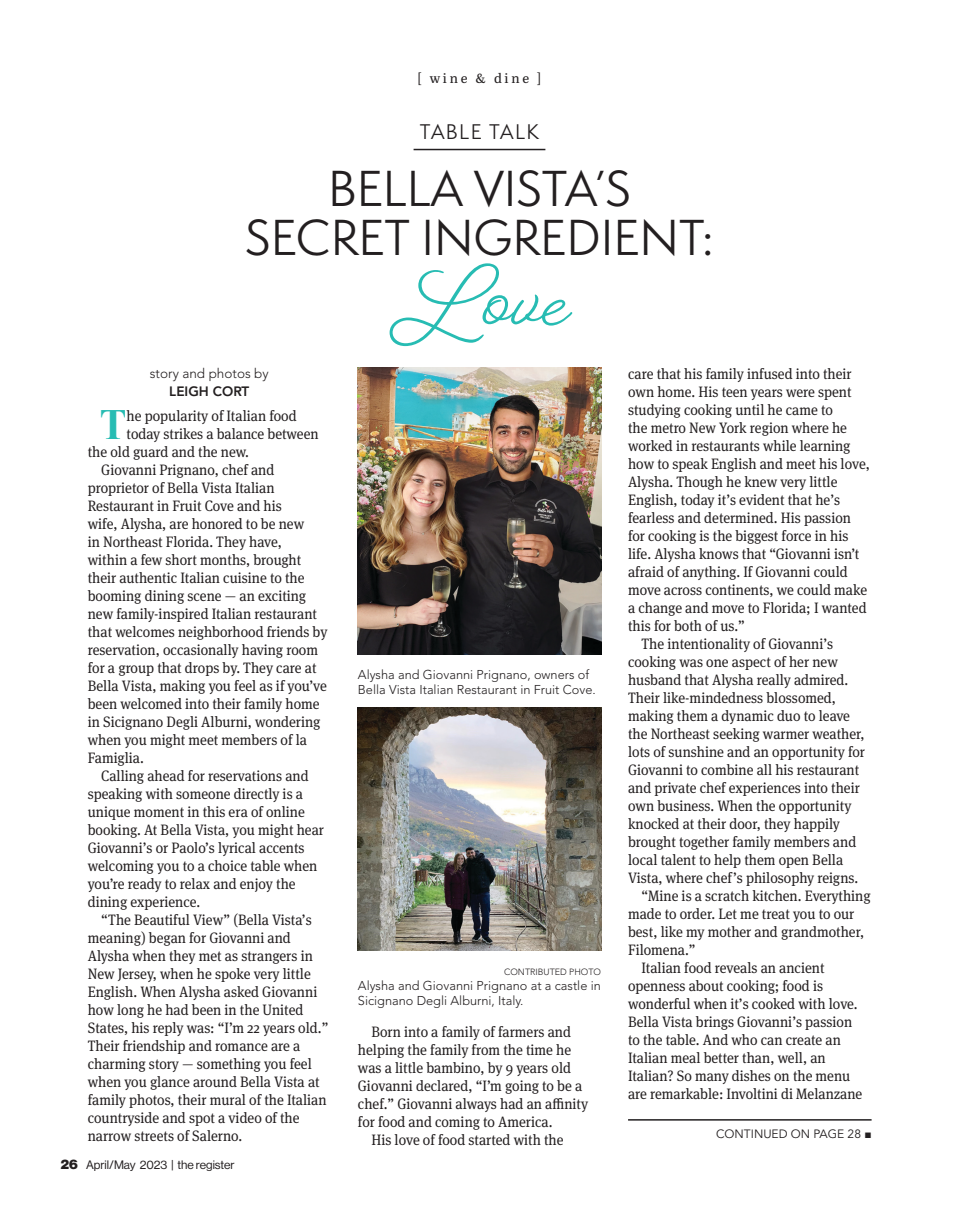
<style>
.page{position:relative;width:959px;height:1229px;background:#fff}
.page>*{position:absolute;margin:0;border:0;box-sizing:border-box;transform-origin:0 0}
.t1{font:700 91.5px "Beloved Script";color:#27bcb3}
.t2{font:46.5px "Semplicita Pro";color:#231f20}
.t3{font:700 43.05px "Times New Roman";color:#27bcb3;scale:.93 1}
.t4{font:19.5px "Semplicita Pro";letter-spacing:.07em;color:#231f20}
.t5{font:15px/18px "Meta Serif Pro";color:#231f20;scale:.93 1}
.t6{font:300 13.5px "Avenir LT Std";color:#231f20}
.t7{font:13.5px "Abril Text";letter-spacing:.2em;color:#231f20}
.t8{font:800 13.5px "Avenir LT Std";color:#231f20}
.t9{font:300 12.75px/15px "Avenir LT Std";color:#231f20}
.t10{font:12px "N Haas Grotesk DS Pro 55 Rg";color:#231f20}
.t11{font:12px "Avenir LT Std";color:#231f20}
.t12{font:300 9px "Avenir LT Std";color:#231f20}
.s1{font-family:"N Haas Grotesk DS Pro 95 Blk";font-size:13.5px}
.s2{font-family:"Times New Roman"}
</style>
<div class="page">
<hr style="left:413px;top:149px;width:132px;height:1px;background:#231f20">
<img style="left:358px;top:368px;width:243px;height:286px">
<img style="left:358px;top:707px;width:243px;height:243px">
<hr style="left:628px;top:1119px;width:243px;height:1px;background:#231f20">
<p class="t7" style="left:417px;top:68px;width:125px">[ wine &amp; dine ]</p>
<p class="t4" style="left:420px;top:118px;width:121px">TABLE TALK</p>
<p class="t2" style="left:328px;top:156px;width:304px">BELLA VISTA’S</p>
<p class="t2" style="left:245px;top:205px;width:470px">SECRET INGREDIENT:</p>
<p class="t1" style="left:388px;top:238px;width:183px">Love</p>
<p class="t6" style="left:150px;top:365px;width:120px">story and photos by</p>
<p class="t8" style="left:169px;top:383px;width:82px">LEIGH CORT</p>
<p class="t3" style="left:100px;top:393px;width:30px">T</p>
<p class="t5" style="left:127px;top:406px;width:184px">he popularity of Italian food</p>
<p class="t5" style="left:127px;top:424px;width:208px">today strikes a balance between</p>
<p class="t5" style="left:88px;top:442px;width:175px">the old guard and the new.</p>
<p class="t5" style="left:88px;top:460px;width:259px;text-indent:14px">Giovanni Prignano, chef and proprietor of Bella Vista Italian Restaurant in Fruit Cove and his<br>wife, Alysha, are honored to be new<br>in Northeast Florida. They have,<br>within a few short months, brought their authentic Italian cuisine to the booming dining scene — an exciting new family-inspired Italian restaurant that welcomes neighborhood friends by reservation, occasionally having room for a group that drops by. They care at Bella Vista, making you feel as if you’ve been welcomed into their family home in Sicignano Degli Alburni, wondering when you might meet members of la Famiglia.</p>
<p class="t5" style="left:88px;top:766px;width:255px;text-indent:14px">Calling ahead for reservations and speaking with someone directly is a unique moment in this era of online booking. At Bella Vista, you might hear Giovanni’s or Paolo’s lyrical accents welcoming you to a choice table when you’re ready to relax and enjoy the dining experience.</p>
<p class="t5" style="left:88px;top:910px;width:260px;text-indent:14px">“The Beautiful View” (Bella Vista’s meaning) began for Giovanni and Alysha when they met as strangers in New Jersey, when he spoke very little English. When Alysha asked Giovanni how long he had been in the United States, his reply was: “I’m 22 years old.” Their friendship and romance are a charming story — something you feel when you glance around Bella Vista at family photos, their mural of the Italian countryside and spot a video of the narrow streets of Salerno.</p>
<p class="t10" style="left:61px;top:1158px;width:175px"><span class="s1">26</span> April/May 2023 | the register</p>
<p class="t9" style="left:358px;top:667px;width:239px">Alysha and Giovanni Prignano, owners of<br>Bella Vista Italian Restaurant in Fruit Cove.</p>
<p class="t12" style="left:504px;top:966px;width:98px">CONTRIBUTED PHOTO</p>
<p class="t9" style="left:358px;top:977px;width:244px">Alysha and Giovanni Prignano at a castle in<br>Sicignano Degli Alburni, Italy.</p>
<p class="t5" style="left:358px;top:1021px;width:249px;text-indent:14px">Born into a family of farmers and helping the family from the time he was a little bambino, by 9 years old Giovanni declared, “I’m going to be a chef.” Giovanni always had an affinity for food and coming to America.</p>
<p class="t5" style="left:371px;top:1129px;width:208px">His love of food started with the</p>
<p class="t5" style="left:628px;top:364px;width:261px">care that his family infused into their own home. His teen years were spent studying cooking until he came to<br>the metro New York region where he worked in restaurants while learning how to speak English and meet his love, Alysha. Though he knew very little English, today it’s evident that he’s fearless and determined. His passion for cooking is the biggest force in his life. Alysha knows that “Giovanni isn’t afraid of anything. If Giovanni could move across continents, we could make a change and move to Florida; I wanted this for both of us.”</p>
<p class="t5" style="left:628px;top:634px;width:256px;text-indent:14px">The intentionality of Giovanni’s cooking was one aspect of her new husband that Alysha really admired.<br>Their like-mindedness blossomed, making them a dynamic duo to leave the Northeast seeking warmer weather, lots of sunshine and an opportunity for Giovanni to combine all his restaurant and private chef experiences into their own business. When the opportunity knocked at their door, they happily brought together family members and local talent to help them open Bella Vista, where chef’s philosophy reigns.</p>
<p class="t5" style="left:628px;top:886px;width:262px;text-indent:14px">“Mine is a scratch kitchen. Everything made to order. Let me treat you to our best, like my mother and grandmother,<br>Filomena.”</p>
<p class="t5" style="left:628px;top:958px;width:253px;text-indent:14px">Italian food reveals an ancient openness about cooking; food is wonderful when it’s cooked with love.<br>Bella Vista brings Giovanni’s passion to the table. And who can create an Italian meal better than, well, an Italian? So many dishes on the menu are remarkable: Involtini di Melanzane</p>
<p class="t11" style="left:716px;top:1126px;width:157px">CONTINUED ON PAGE 28 <span class="s2">■</span></p>
</div>
